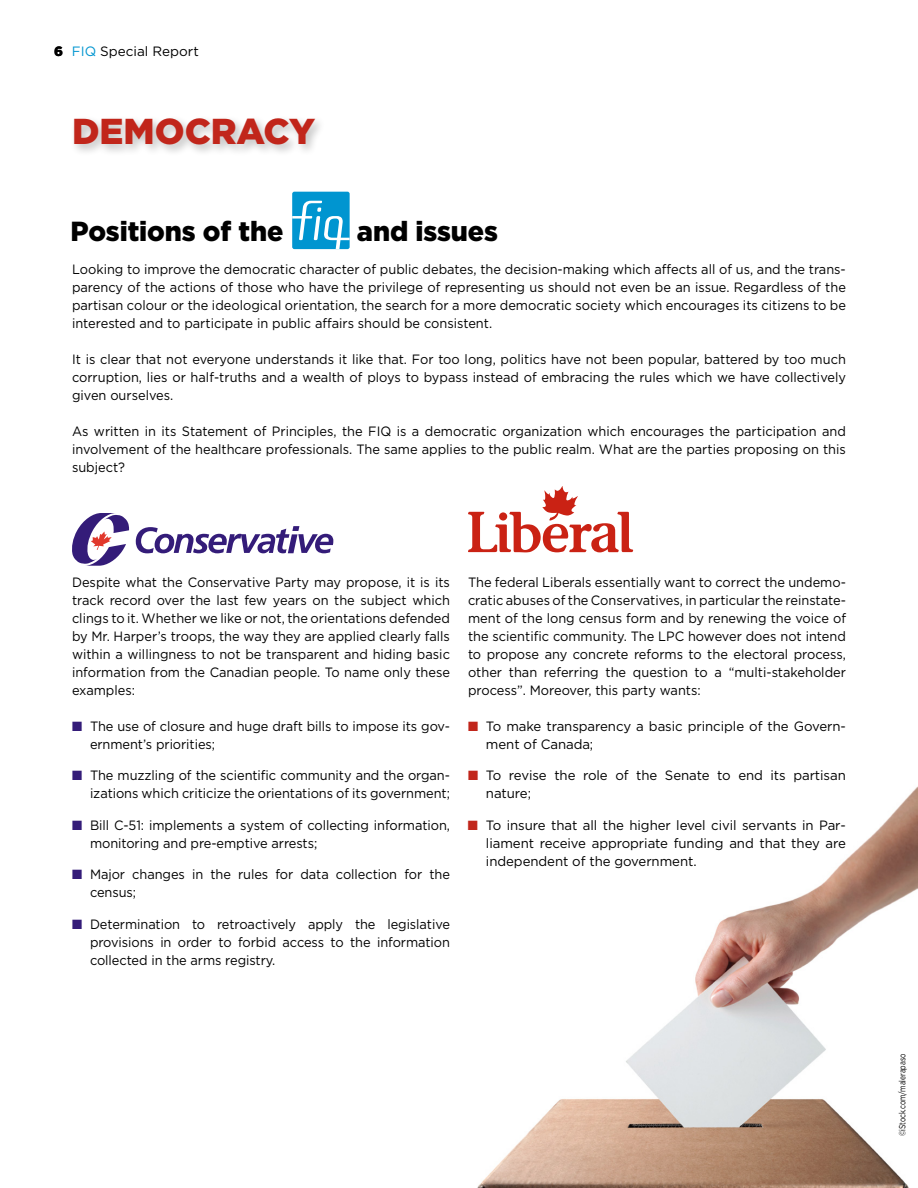
<style>
.page{position:relative;width:918px;height:1188px;background:#fff}
.page>*{position:absolute;margin:0;border:0;box-sizing:border-box;transform-origin:0 0}
.t1{font:900 36px "Gotham";color:#c1261b}
.t2{font:900 27.6px "Gotham";letter-spacing:-.005em;color:#000}
.t3{font:13.5px/18px "Gotham";letter-spacing:-.005em;color:#000;text-align:justify;scale:.95 1}
.t4{font:13.5px/18px "Gotham";letter-spacing:-.005em;color:#000}
.t5{font:9px "Gotham";letter-spacing:-.01em;color:#000;scale:.75 1}
.s1{font-weight:900}
.s2{color:#0095d0}
.s3{color:#341c79}
.s4{color:#c1261b}
</style>
<div class="page">
<img style="left:477px;top:786px;width:441px;height:402px">
<svg style="left:468px;top:486px;width:165px;height:66px"></svg>
<div style="left:70px;top:114px;width:257px;height:42px;background:#000;opacity:.25"></div>
<svg style="left:72px;top:513px;width:57px;height:53px"></svg>
<svg style="left:136px;top:526px;width:197px;height:27px"></svg>
<div style="left:292px;top:192px;width:58px;height:57px;background:#0095d0;border-radius:2px"></div>
<svg style="left:292px;top:201px;width:58px;height:48px"></svg>
<p class="t4" style="left:54px;top:42px;width:146px"><span class="s1">6</span> <span class="s2">FIQ</span> Special Report</p>
<h1 class="t1" style="left:72px;top:110px;width:241px">Democracy</h1>
<h2 class="t2" style="left:70px;top:215px;width:215px">Positions of the</h2>
<h2 class="t2" style="left:357px;top:215px;width:142px">and issues</h2>
<p class="t3" style="left:72px;top:260px;width:816px">Looking to improve the democratic character of public debates, the decision-making which affects all of us, and the trans&shy;parency of the actions of those who have the privilege of representing us should not even be an issue. Regardless of the partisan colour or the ideological orientation, the search for a more democratic society which encourages its citizens to be interested and to participate in public affairs should be consistent.</p>
<p class="t3" style="left:72px;top:350px;width:816px">It is clear that not everyone understands it like that. For too long, politics have not been popular, battered by too much corruption, lies or half-truths and a wealth of ploys to bypass instead of embracing the rules which we have collectively given ourselves.</p>
<p class="t3" style="left:72px;top:422px;width:816px">As written in its Statement of Principles, the FIQ is a democratic organization which encourages the participation and involvement of the healthcare professionals. The same applies to the public realm. What are the parties proposing on this subject?</p>
<p class="t3" style="left:72px;top:573px;width:399px">Despite what the Conservative Party may propose, it is its track record over the last few years on the subject which clings to it. Whether we like or not, the orientations defended by Mr. Harper’s troops, the way they are applied clearly falls within a willingness to not be transparent and hiding basic information from the Canadian people. To name only these examples:</p>
<p class="t3" style="left:90px;top:717px;width:380px;text-indent:-18px"><span class="s3">■</span> The use of closure and huge draft bills to impose its gov&shy;ernment’s priorities;</p>
<p class="t3" style="left:72px;top:766px;width:399px;text-align:right"><span class="s3">■</span> The muzzling of the scientific community and the organ&shy;izations which criticize the orientations of its government;</p>
<p class="t3" style="left:90px;top:816px;width:380px;text-indent:-18px"><span class="s3">■</span> Bill C-51: implements a system of collecting information, monitoring and pre-emptive arrests;</p>
<p class="t3" style="left:90px;top:865px;width:380px;text-indent:-18px"><span class="s3">■</span> Major changes in the rules for data collection for the census;</p>
<p class="t3" style="left:90px;top:915px;width:380px;text-indent:-18px"><span class="s3">■</span> Determination to retroactively apply the legislative provisions in order to forbid access to the information collected in the arms registry.</p>
<p class="t3" style="left:468px;top:573px;width:399px">The federal Liberals essentially want to correct the undemo&shy;cratic abuses of the Conservatives, in particular the reinstate&shy;ment of the long census form and by renewing the voice of the scientific community. The LPC however does not intend to propose any concrete reforms to the electoral process, other than referring the question to a “multi-stakeholder process”. Moreover, this party wants:</p>
<p class="t4" style="left:486px;top:717px;width:362px;text-indent:-18px"><span class="s4">■</span> To make transparency a basic principle of the Govern&shy;ment of Canada;</p>
<p class="t4" style="left:486px;top:766px;width:361px;text-indent:-18px"><span class="s4">■</span> To revise the role of the Senate to end its partisan nature;</p>
<p class="t4" style="left:486px;top:816px;width:362px;text-align:justify;text-indent:-18px"><span class="s4">■</span> To insure that all the higher level civil servants in Par&shy;liament receive appropriate funding and that they are independent of the government.</p>
<p class="t5" style="left:897px;top:1136px;width:112px;rotate:-90deg">©iStock.com/malerapaso</p>
</div>
